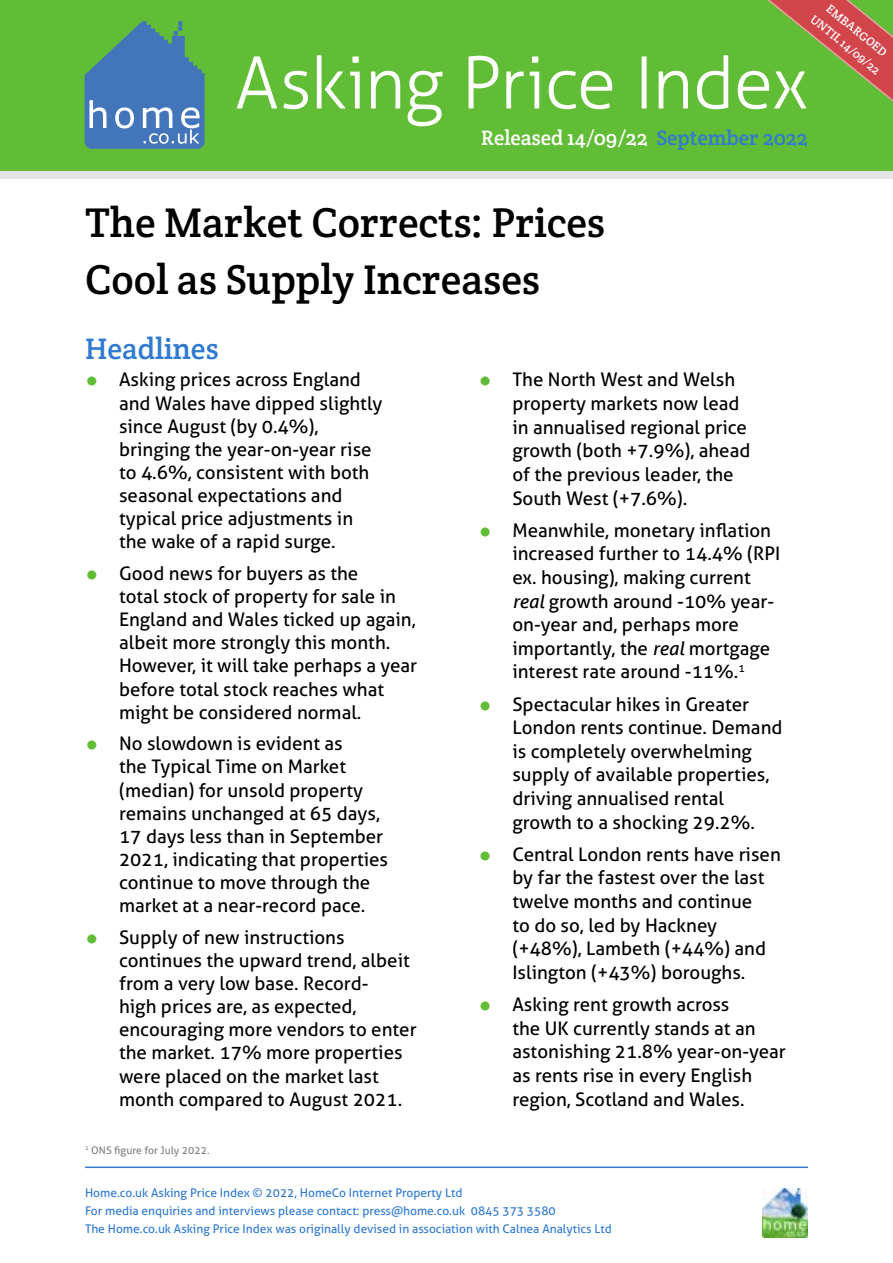
<style>
.page{position:relative;width:893px;height:1263px;background:#fff}
.page>*{position:absolute;margin:0;border:0;box-sizing:border-box;transform-origin:0 0}
.t1{font:300 72px "Aller";letter-spacing:-.015em;color:#fff}
.t2{font:42px/57px "Crete Round";color:#000}
.t3{font:30px "Crete Round";color:#307ad1}
.t4{font:21px "Crete Round";color:#fff}
.t5{font:18.75px/23.1px "Aller";color:#000}
.t6{font:12px/18px "Aller";color:#307ad1}
.t7{font:12px/18px "Crete Round";color:#fff;text-align:center}
.t8{font:10.5px "Aller";color:#808080}
.s1{color:#307ad1}
.s2{font-weight:700;font-size:30px;color:#62bd36}
.s3{font-style:italic}
</style>
<div class="page">
<hr style="left:85px;top:1166px;width:723px;height:2px;background:#307ad1">
<img style="left:762px;top:1188px;width:46px;height:49px">
<div style="left:0;top:0;width:893px;height:179px;background:#e4e4e4"></div>
<div style="left:0;top:0;width:893px;height:170px;background:#62bd36"></div>
<svg style="left:767px;top:0;width:126px;height:102px"></svg>
<svg style="left:85px;top:21px;width:120px;height:128px"></svg>
<p class="t7" style="left:829px;top:-4px;width:87px;rotate:39deg">EMBARGOED<br>UNTIL 14/09/22</p>
<h1 class="t1" style="left:235px;top:40px;width:574px">Asking Price Index</h1>
<p class="t4" style="left:481px;top:124px;width:328px">Released 14/09/22 <span class="s1">September 2022</span></p>
<h2 class="t2" style="left:85px;top:194px;width:521px">The Market Corrects: Prices<br>Cool as Supply Increases</h2>
<h3 class="t3" style="left:85px;top:330px;width:135px">Headlines</h3>
<p class="t5" style="left:119px;top:368px;width:265px;text-indent:-34px"><span class="s2">•</span> Asking prices across England and Wales have dipped slightly since August (by 0.4%), bringing the year-on-year rise to 4.6%, consistent with both seasonal expectations and typical price adjustments in the wake of a rapid surge.</p>
<p class="t5" style="left:119px;top:562px;width:300px;text-indent:-34px"><span class="s2">•</span> Good news for buyers as the<br>total stock of property for sale in<br>England and Wales ticked up again, albeit more strongly this month.<br>However, it will take perhaps a year before total stock reaches what might be considered normal.</p>
<p class="t5" style="left:119px;top:732px;width:270px;text-indent:-34px"><span class="s2">•</span> No slowdown is evident as<br>the Typical Time on Market (median) for unsold property remains unchanged at 65 days,<br>17 days less than in September<br>2021, indicating that properties continue to move through the market at a near-record pace.</p>
<p class="t5" style="left:119px;top:925px;width:299px;text-indent:-34px"><span class="s2">•</span> Supply of new instructions continues the upward trend, albeit from a very low base. Record-<br>high prices are, as expected, encouraging more vendors to enter the market. 17% more properties were placed on the market last month compared to August 2021.</p>
<p class="t8" style="left:85px;top:1144px;width:126px"><sup>1</sup> ONS figure for July 2022.</p>
<p class="t5" style="left:512px;top:368px;width:239px;line-height:23.7px;text-indent:-34px"><span class="s2">•</span> The North West and Welsh property markets now lead in annualised regional price growth (both +7.9%), ahead of the previous leader, the<br>South West (+7.6%).</p>
<p class="t5" style="left:512px;top:518px;width:269px;line-height:23.7px;text-indent:-34px"><span class="s2">•</span> Meanwhile, monetary inflation increased further to 14.4% (RPI ex. housing), making current <span class="s3">real</span> growth around -10% year&shy;on-year and, perhaps more importantly, the <span class="s3">real</span> mortgage interest rate around -11%.<sup>1</sup></p>
<p class="t5" style="left:512px;top:692px;width:272px;line-height:23.7px;text-indent:-34px"><span class="s2">•</span> Spectacular hikes in Greater<br>London rents continue. Demand is completely overwhelming supply of available properties, driving annualised rental growth to a shocking 29.2%.</p>
<p class="t5" style="left:512px;top:842px;width:270px;line-height:23.7px;text-indent:-34px"><span class="s2">•</span> Central London rents have risen by far the fastest over the last twelve months and continue<br>to do so, led by Hackney (+48%), Lambeth (+44%) and<br>Islington (+43%) boroughs.</p>
<p class="t5" style="left:512px;top:992px;width:275px;line-height:23.7px;text-indent:-34px"><span class="s2">•</span> Asking rent growth across<br>the UK currently stands at an astonishing 21.8% year-on-year as rents rise in every English region, Scotland and Wales.</p>
<p class="t6" style="left:85px;top:1184px;width:528px">Home.co.uk Asking Price Index © 2022, HomeCo Internet Property Ltd<br>For media enquiries and interviews please contact: press@home.co.uk 0845 373 3580<br>The Home.co.uk Asking Price Index was originally devised in association with Calnea Analytics Ltd</p>
</div>
